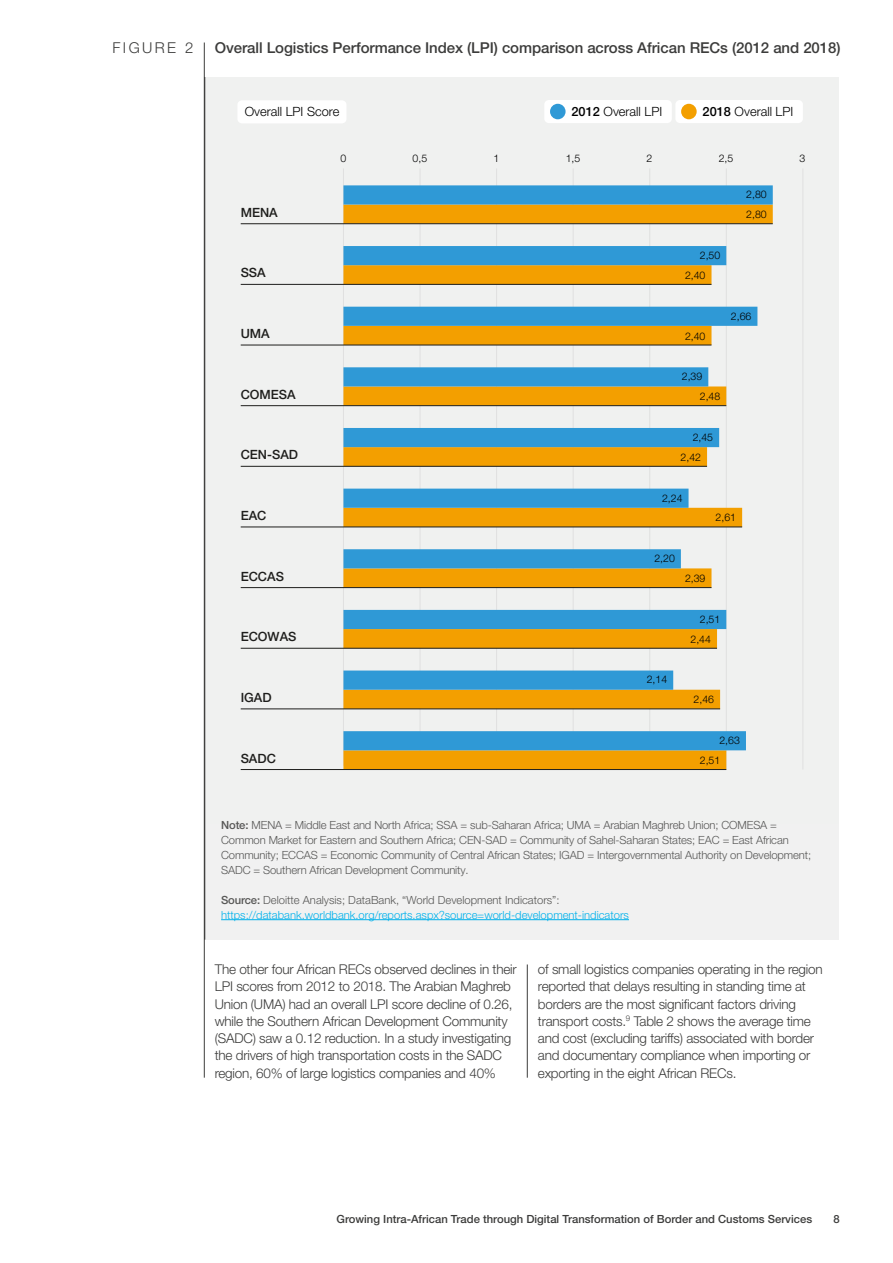
<style>
.page{position:relative;width:893px;height:1263px;background:#fff}
.page>*{position:absolute;margin:0;border:0;box-sizing:border-box;transform-origin:0 0}
.t1{font:500 15px "Helvetica Neue LT Pro";letter-spacing:-.005em;color:#3c3c3b}
.t2{font:300 15px "Helvetica Neue LT Pro";letter-spacing:.16em;color:#3c3c3b}
.t3{font:300 13.5px/17.2px "Helvetica Neue LT Pro";letter-spacing:-.015em;color:#3c3c3b}
.t4{font:500 12.75px "Helvetica Neue LT Pro";color:#1e1e1c}
.t5{font:300 12.75px "Helvetica Neue LT Pro";letter-spacing:-.005em;color:#010101}
.t6{font:300 11.25px/15px "Helvetica Neue LT Pro";letter-spacing:-.01em;color:#575756}
.t7{font:300 11.25px/15px "Helvetica Neue LT Pro";color:#00b1eb}
.t8{font:500 11.25px "Helvetica Neue LT Pro";color:#3c3c3b}
.t9{font:300 10.5px "Helvetica Neue LT Pro";color:#010101}
.t10{font:300 10.5px "Helvetica Neue LT Pro";color:#000}
.s1{font-weight:500}
.s2{font-weight:500;color:#575756}
.s3{color:#575756}
</style>
<div class="page">
<div style="left:204px;top:77px;width:635px;height:862px;background:#f1f1f1"></div>
<hr style="left:343px;top:168px;width:1px;height:598px;background:#e0e0e0">
<hr style="left:420px;top:168px;width:1px;height:601px;background:#e0e0e0">
<hr style="left:496px;top:168px;width:1px;height:601px;background:#e0e0e0">
<hr style="left:573px;top:168px;width:1px;height:601px;background:#e0e0e0">
<hr style="left:649px;top:168px;width:1px;height:601px;background:#e0e0e0">
<hr style="left:726px;top:168px;width:1px;height:601px;background:#e0e0e0">
<hr style="left:802px;top:168px;width:1px;height:601px;background:#e0e0e0">
<div style="left:544px;top:100px;width:128px;height:23px;background:#fff;border-radius:5px"></div>
<div style="left:550px;top:104px;width:16px;height:15px;background:#2f99d6;border-radius:50%"></div>
<div style="left:675px;top:100px;width:128px;height:23px;background:#fff;border-radius:5px"></div>
<div style="left:681px;top:104px;width:16px;height:15px;background:#f39f00;border-radius:50%"></div>
<svg style="left:343px;top:185px;width:430px;height:38px;background:#909d70"></svg>
<hr style="left:241px;top:223px;width:532px;height:1px;background:#1e1e1c">
<svg style="left:343px;top:246px;width:383px;height:38px;background:#8f9d71"></svg>
<hr style="left:241px;top:284px;width:470px;height:1px;background:#1e1e1c">
<svg style="left:343px;top:307px;width:414px;height:38px;background:#8f9f78"></svg>
<hr style="left:241px;top:345px;width:470px;height:1px;background:#1e1e1c">
<svg style="left:343px;top:367px;width:383px;height:38px;background:#949f70"></svg>
<hr style="left:241px;top:405px;width:485px;height:1px;background:#1e1e1c">
<svg style="left:343px;top:428px;width:376px;height:38px;background:#8f9c70"></svg>
<hr style="left:241px;top:466px;width:466px;height:1px;background:#1e1e1c">
<svg style="left:343px;top:489px;width:399px;height:38px;background:#9ba06d"></svg>
<hr style="left:241px;top:527px;width:501px;height:1px;background:#1e1e1c">
<svg style="left:343px;top:549px;width:368px;height:38px;background:#98a070"></svg>
<hr style="left:241px;top:587px;width:470px;height:1px;background:#1e1e1c">
<svg style="left:343px;top:610px;width:383px;height:38px;background:#8f9c6e"></svg>
<hr style="left:241px;top:648px;width:476px;height:1px;background:#1e1e1c">
<svg style="left:343px;top:670px;width:377px;height:39px;background:#9ba170"></svg>
<hr style="left:241px;top:709px;width:479px;height:1px;background:#1e1e1c">
<svg style="left:343px;top:731px;width:403px;height:38px;background:#909e74"></svg>
<hr style="left:241px;top:769px;width:485px;height:1px;background:#1e1e1c">
<div style="left:237px;top:100px;width:109px;height:23px;background:#fff;border-radius:5px"></div>
<hr style="left:527px;top:964px;width:1px;height:114px;background:#3c3c3b">
<hr style="left:204px;top:43px;width:1px;height:1035px;background:#3c3c3b">
<hr style="left:221px;top:919px;width:408px;height:1px;background:#00b1eb">
<p class="t2" style="left:112px;top:39px;width:82px">FIGURE 2</p>
<p class="t1" style="left:215px;top:39px;width:627px">Overall Logistics Performance Index (LPI) comparison across African RECs (2012 and 2018)</p>
<p class="t5" style="left:245px;top:104px;width:96px">Overall LPI Score</p>
<p class="t5" style="left:571px;top:104px;width:92px"><span class="s1">2012</span> Overall LPI</p>
<p class="t5" style="left:703px;top:104px;width:92px"><span class="s1">2018</span> Overall LPI</p>
<p class="t10" style="left:341px;top:152px;width:7px">0</p>
<p class="t10" style="left:413px;top:152px;width:16px">0,5</p>
<p class="t10" style="left:494px;top:152px;width:7px">1</p>
<p class="t10" style="left:566px;top:152px;width:16px">1,5</p>
<p class="t10" style="left:647px;top:152px;width:7px">2</p>
<p class="t10" style="left:719px;top:152px;width:16px">2,5</p>
<p class="t10" style="left:800px;top:152px;width:7px">3</p>
<p class="t9" style="left:746px;top:188px;width:22px">2,80</p>
<p class="t4" style="left:241px;top:205px;width:39px">MENA</p>
<p class="t9" style="left:746px;top:208px;width:22px">2,80</p>
<p class="t9" style="left:700px;top:249px;width:22px">2,50</p>
<p class="t4" style="left:241px;top:265px;width:27px">SSA</p>
<p class="t9" style="left:685px;top:269px;width:22px">2,40</p>
<p class="t9" style="left:731px;top:309px;width:22px">2,66</p>
<p class="t4" style="left:241px;top:326px;width:31px">UMA</p>
<p class="t9" style="left:685px;top:329px;width:22px">2,40</p>
<p class="t9" style="left:682px;top:370px;width:22px">2,39</p>
<p class="t4" style="left:241px;top:386px;width:57px">COMESA</p>
<p class="t9" style="left:700px;top:390px;width:22px">2,48</p>
<p class="t9" style="left:693px;top:431px;width:22px">2,45</p>
<p class="t4" style="left:241px;top:447px;width:59px">CEN-SAD</p>
<p class="t9" style="left:680px;top:451px;width:22px">2,42</p>
<p class="t9" style="left:662px;top:491px;width:22px">2,24</p>
<p class="t4" style="left:241px;top:508px;width:27px">EAC</p>
<p class="t9" style="left:716px;top:511px;width:22px">2,61</p>
<p class="t9" style="left:654px;top:552px;width:22px">2,20</p>
<p class="t4" style="left:241px;top:568px;width:45px">ECCAS</p>
<p class="t9" style="left:685px;top:572px;width:22px">2,39</p>
<p class="t9" style="left:700px;top:613px;width:22px">2,51</p>
<p class="t4" style="left:241px;top:629px;width:57px">ECOWAS</p>
<p class="t9" style="left:690px;top:633px;width:22px">2,44</p>
<p class="t9" style="left:647px;top:673px;width:22px">2,14</p>
<p class="t4" style="left:241px;top:690px;width:32px">IGAD</p>
<p class="t9" style="left:694px;top:693px;width:22px">2,46</p>
<p class="t9" style="left:719px;top:734px;width:22px">2,63</p>
<p class="t4" style="left:241px;top:750px;width:37px">SADC</p>
<p class="t9" style="left:700px;top:754px;width:22px">2,51</p>
<p class="t6" style="left:221px;top:817px;width:591px"><span class="s1">Note:</span> MENA = Middle East and North Africa; SSA = sub-Saharan Africa; UMA = Arabian Maghreb Union; COMESA = Common Market for Eastern and Southern Africa; CEN-SAD = Community of Sahel-Saharan States; EAC = East African Community; ECCAS = Economic Community of Central African States; IGAD = Intergovernmental Authority on Development; SADC = Southern African Development Community.</p>
<p class="t7" style="left:221px;top:892px;width:409px"><span class="s2">Source:</span> <span class="s3">Deloitte Analysis; DataBank, “World Development Indicators”: </span>https://databank.worldbank.org/reports.aspx?source=world-development-indicators</p>
<p class="t3" style="left:215px;top:960px;width:303px">The other four African RECs observed declines in their LPI scores from 2012 to 2018. The Arabian Maghreb Union (UMA) had an overall LPI score decline of 0.26, while the Southern African Development Community (SADC) saw a 0.12 reduction. In a study investigating the drivers of high transportation costs in the SADC region, 60% of large logistics companies and 40%</p>
<p class="t3" style="left:538px;top:960px;width:286px">of small logistics companies operating in the region reported that delays resulting in standing time at borders are the most significant factors driving transport costs.<sup>9</sup> Table 2 shows the average time and cost (excluding tariffs) associated with border and documentary compliance when importing or exporting in the eight African RECs.</p>
<p class="t8" style="left:337px;top:1212px;width:477px">Growing Intra-African Trade through Digital Transformation of Border and Customs Services</p>
<p class="t8" style="left:834px;top:1212px;width:8px">8</p>
</div>
